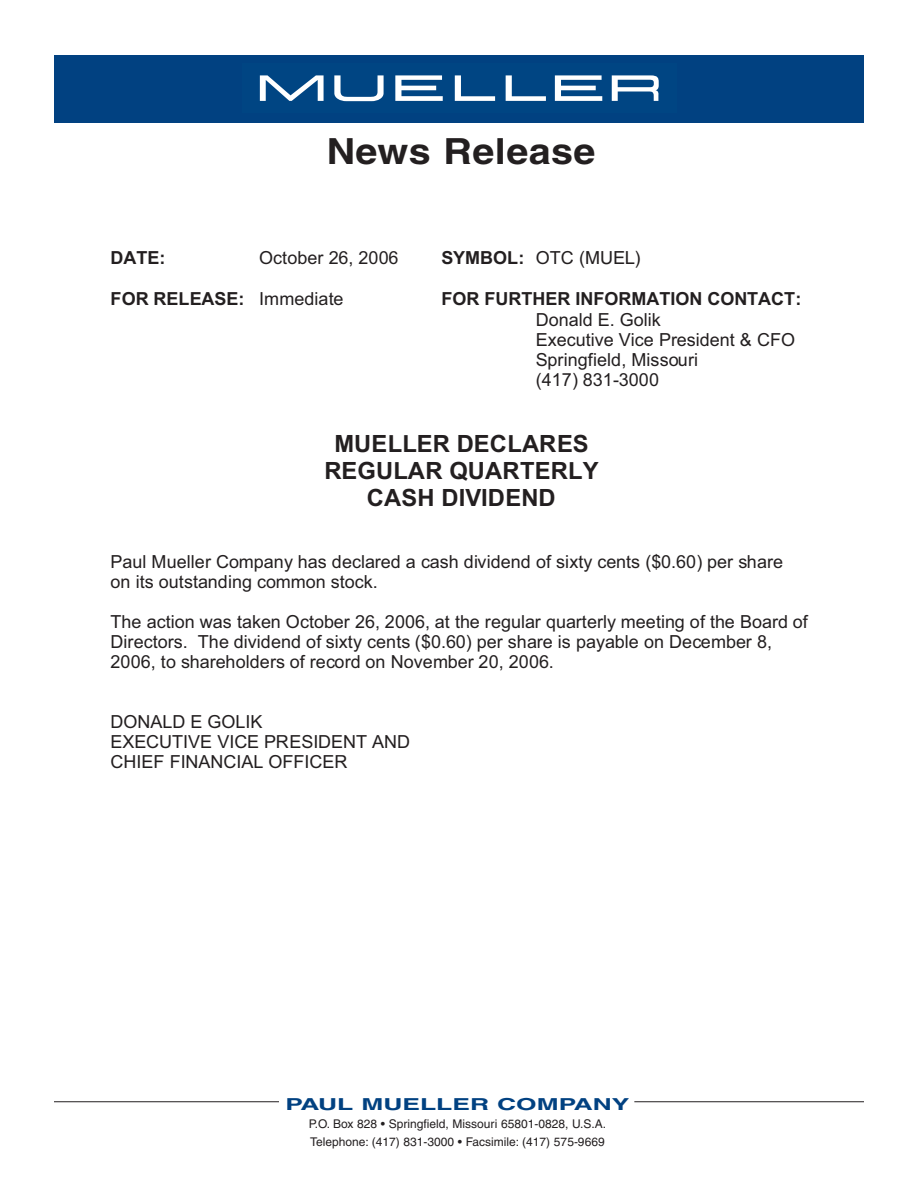
<style>
.page{position:relative;width:918px;height:1188px;background:#fff}
.page>*{position:absolute;margin:0;border:0;box-sizing:border-box;transform-origin:0 0}
.t1{font:700 36px "Helvetica";letter-spacing:.01em;color:#231f20;scale:1.1 1}
.t2{font:700 23.7px/27px "Arial";letter-spacing:.005em;color:#231f20;text-align:center}
.t3{font:18px/20.1px "Arial";letter-spacing:.005em;color:#231f20}
.t4{font:700 18px "Arial";color:#231f20}
.t5{font:700 16.5px "Helvetica";color:#014181;scale:1.6 1}
.t6{font:12px/18px "Helvetica";color:#231f20}
.s1{font-weight:400}
.s2{font-family:"Helvetica";font-weight:400}
</style>
<div class="page">
<div style="left:54px;top:56px;width:810px;height:67px;background:#014181"></div>
<div style="left:242px;top:63px;width:435px;height:50px;background:#004583"></div>
<svg style="left:260px;top:75px;width:64px;height:26px"></svg>
<svg style="left:334px;top:75px;width:50px;height:26px"></svg>
<svg style="left:555px;top:75px;width:47px;height:26px"></svg>
<svg style="left:395px;top:75px;width:48px;height:26px"></svg>
<svg style="left:506px;top:75px;width:40px;height:26px"></svg>
<svg style="left:455px;top:75px;width:40px;height:26px"></svg>
<svg style="left:612px;top:75px;width:47px;height:26px"></svg>
<hr style="left:54px;top:1101px;width:225px;height:1px;background:#231f20">
<hr style="left:634px;top:1101px;width:230px;height:1px;background:#231f20">
<h1 class="t1" style="left:327px;top:138px;width:246px">News Release</h1>
<p class="t4" style="left:111px;top:248px;width:56px">DATE:</p>
<p class="t3" style="left:259px;top:250px;width:141px">October 26, 2006</p>
<p class="t4" style="left:441px;top:248px;width:201px">SYMBOL: <span class="s1">OTC (</span><span class="s2">MUEL)</span></p>
<p class="t4" style="left:111px;top:289px;width:234px">FOR RELEASE: <span class="s1">Immediate</span></p>
<p class="t4" style="left:441px;top:289px;width:362px">FOR FURTHER INFORMATION CONTACT:</p>
<p class="t3" style="left:536px;top:311px;width:261px">Donald E. Golik<br>Executive Vice President &amp; CFO<br>Springfield, Missouri<br>(417) 831-3000</p>
<h2 class="t2" style="left:324px;top:431px;width:276px">MUELLER DECLARES<br>REGULAR QUARTERLY<br>CASH DIVIDEND</h2>
<p class="t3" style="left:111px;top:553px;width:674px">Paul Mueller Company has declared a cash dividend of sixty cents ($0.60) per share on its outstanding common stock.</p>
<p class="t3" style="left:111px;top:613px;width:699px">The action was taken October 26, 2006, at the regular quarterly meeting of the Board of<br>Directors. The dividend of sixty cents ($0.60) per share is payable on December 8,<br>2006, to shareholders of record on November 20, 2006.</p>
<p class="t3" style="left:111px;top:714px;width:301px">DONALD E GOLIK<br>EXECUTIVE VICE PRESIDENT AND<br>CHIEF FINANCIAL OFFICER</p>
<p class="t5" style="left:286px;top:1099px;width:216px">PAUL MUELLER COMPANY</p>
<p class="t6" style="left:309px;top:1116px;width:299px">P.O. Box 828 • Springfield, Missouri 65801-0828, U.S.A.<br>Telephone: (417) 831-3000 • Facsimile: (417) 575-9669</p>
</div>
